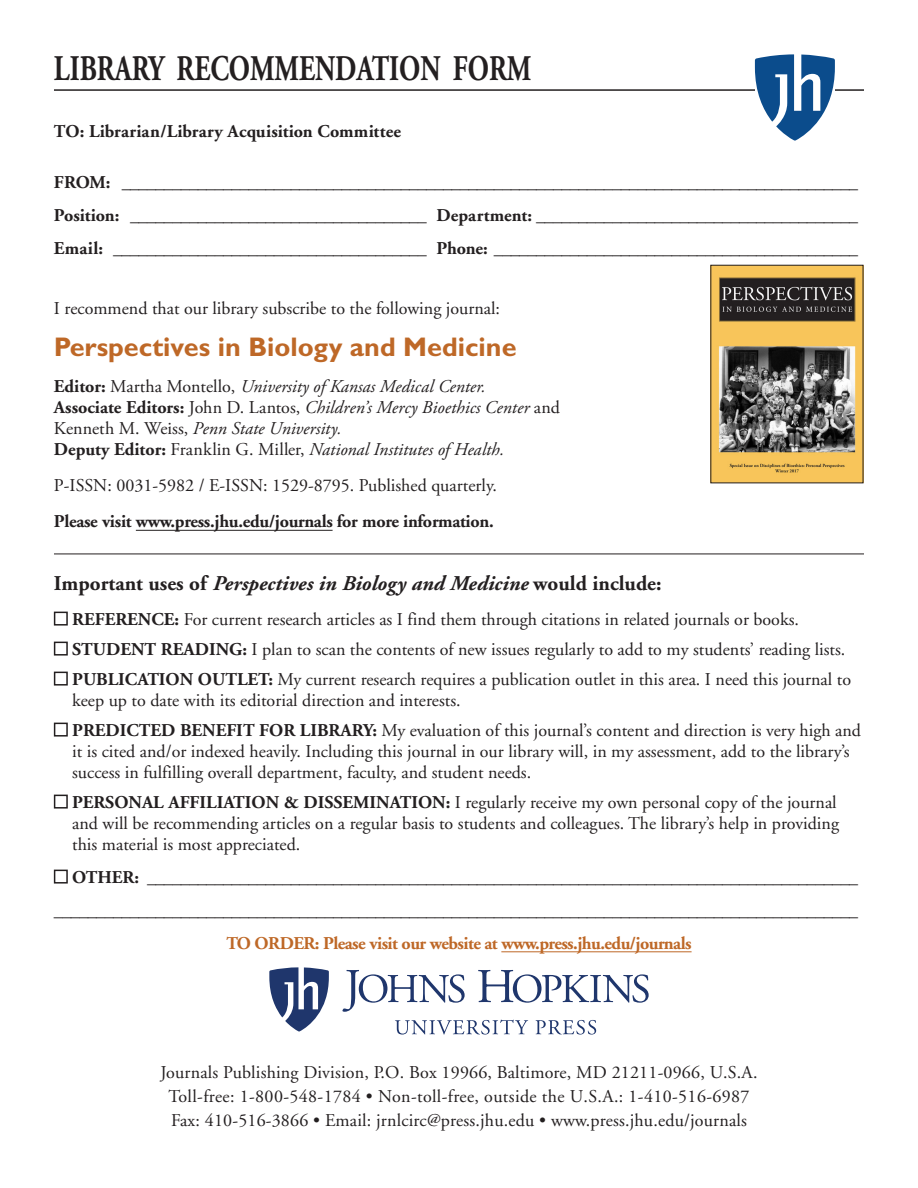
<style>
.page{position:relative;width:918px;height:1188px;background:#fff}
.page>*{position:absolute;margin:0;border:0;box-sizing:border-box;transform-origin:0 0}
.t1{font:700 36px "Adobe Garamond";color:#231f20;scale:.75 1}
.t2{font:700 27px "Gill Sans";color:#be6827}
.t3{font:italic 700 21px "Adobe Garamond";color:#231f20}
.t4{font:18px/30px "Adobe Garamond";color:#231f20}
.t5{font:700 18px/33px "Adobe Garamond";letter-spacing:-.015em;color:#231f20;text-align:justify}
.t6{font:italic 18px/21px "Adobe Garamond Pro";color:#231f20}
.t7{font:700 18px "Adobe Garamond";letter-spacing:-.03em;color:#be6827}
.t8{font:italic 18px "Adobe Garamond";color:#231f20}
.t9{font:700 18px "Adobe Garamond";letter-spacing:.01em;color:#231f20}
.s1{font-weight:700;font-style:normal}
.s2{font-style:normal}
.s3{font-family:"Adobe Garamond";font-weight:700;font-style:normal}
.s4{font-weight:700}
</style>
<div class="page">
<hr style="left:54px;top:89px;width:810px;height:2px;background:#231f20">
<hr style="left:136px;top:530px;width:197px;height:1px;background:#231f20">
<hr style="left:54px;top:554px;width:810px;height:1px;background:#231f20">
<hr style="left:501px;top:951px;width:191px;height:1px;background:#be6827">
<div style="left:54px;top:612px;width:14px;height:14px;border:2px solid #231f20"></div>
<div style="left:54px;top:642px;width:14px;height:14px;border:2px solid #231f20"></div>
<div style="left:54px;top:672px;width:14px;height:14px;border:2px solid #231f20"></div>
<div style="left:54px;top:723px;width:14px;height:14px;border:2px solid #231f20"></div>
<div style="left:54px;top:795px;width:14px;height:14px;border:2px solid #231f20"></div>
<div style="left:54px;top:870px;width:14px;height:14px;border:2px solid #231f20"></div>
<img style="left:712px;top:267px;width:149px;height:214px">
<svg style="left:755px;top:54px;width:80px;height:87px"></svg>
<svg style="left:269px;top:967px;width:60px;height:65px"></svg>
<svg style="left:342px;top:970px;width:123px;height:42px"></svg>
<svg style="left:478px;top:970px;width:171px;height:33px"></svg>
<svg style="left:395px;top:1020px;width:133px;height:15px"></svg>
<svg style="left:536px;top:1020px;width:60px;height:15px"></svg>
<h1 class="t1" style="left:54px;top:49px;width:638px">LIBRARY RECOMMENDATION FORM</h1>
<p class="t9" style="left:54px;top:122px;width:348px">TO: Librarian/Library Acquisition Committee</p>
<p class="t5" style="left:54px;top:166px;width:806px">FROM: _______________________________________________________________________________________ Position: ___________________________________ Department: ______________________________________ Email: _____________________________________ Phone: ___________________________________________</p>
<p class="t4" style="left:54px;top:294px;width:448px">I recommend that our library subscribe to the following journal:</p>
<h2 class="t2" style="left:54px;top:331px;width:464px">Perspectives in Biology and Medicine</h2>
<p class="t8" style="left:54px;top:377px;width:433px"><span class="s1">Editor:</span> <span class="s2">Martha Montello,</span> University of Kansas Medical Center.</p>
<p class="t6" style="left:54px;top:398px;width:508px"><span class="s3">Associate Editors:</span> <span class="s2">John D. Lantos,</span> Children’s Mercy Bioethics Center <span class="s2">and<br>Kenneth M. Weiss,</span> Penn State University.<br><span class="s3">Deputy Editor:</span> <span class="s2">Franklin G. Miller,</span> National Institutes of Health.</p>
<p class="t4" style="left:54px;top:471px;width:444px">P-ISSN: 0031-5982 / E-ISSN: 1529-8795. Published quarterly.</p>
<p class="t5" style="left:54px;top:505px;width:441px">Please visit www.press.jhu.edu/journals for more information.</p>
<p class="t3" style="left:54px;top:572px;width:609px"><span class="s2">Important uses of</span> Perspectives in Biology and Medicine <span class="s2">would include:</span></p>
<p class="t4" style="left:72px;top:605px;width:780px"><span class="s4">REFERENCE:</span> For current research articles as I find them through citations in related journals or books.<br><span class="s4">STUDENT READING:</span> I plan to scan the contents of new issues regularly to add to my students’ reading lists.<br><span class="s4">PUBLICATION OUTLET:</span> My current research requires a publication outlet in this area. I need this journal to</p>
<p class="t4" style="left:72px;top:686px;width:790px">keep up to date with its editorial direction and interests.<br><span class="s4">PREDICTED BENEFIT FOR LIBRARY:</span> My evaluation of this journal’s content and direction is very high and</p>
<p class="t4" style="left:72px;top:741px;width:779px;line-height:21px">it is cited and/or indexed heavily. Including this journal in our library will, in my assessment, add to the library’s success in fulfilling overall department, faculty, and student needs.</p>
<p class="t4" style="left:72px;top:792px;width:768px;line-height:21px"><span class="s4">PERSONAL AFFILIATION &amp; DISSEMINATION:</span> I regularly receive my own personal copy of the journal and will be recommending articles on a regular basis to students and colleagues. The library’s help in providing this material is most appreciated.</p>
<p class="t4" style="left:54px;top:861px;width:806px;line-height:33px;text-align:right"><span class="s4">OTHER:</span> ____________________________________________________________________________________ _______________________________________________________________________________________________</p>
<p class="t7" style="left:226px;top:933px;width:467px">TO ORDER: Please visit our website at www.press.jhu.edu/journals</p>
<p class="t4" style="left:160px;top:1061px;width:599px;line-height:24px;text-align:center">Journals Publishing Division, P.O. Box 19966, Baltimore, MD 21211-0966, U.S.A.<br>Toll-free: 1-800-548-1784 • Non-toll-free, outside the U.S.A.: 1-410-516-6987<br>Fax: 410-516-3866 • Email: jrnlcirc@press.jhu.edu • www.press.jhu.edu/journals</p>
</div>
